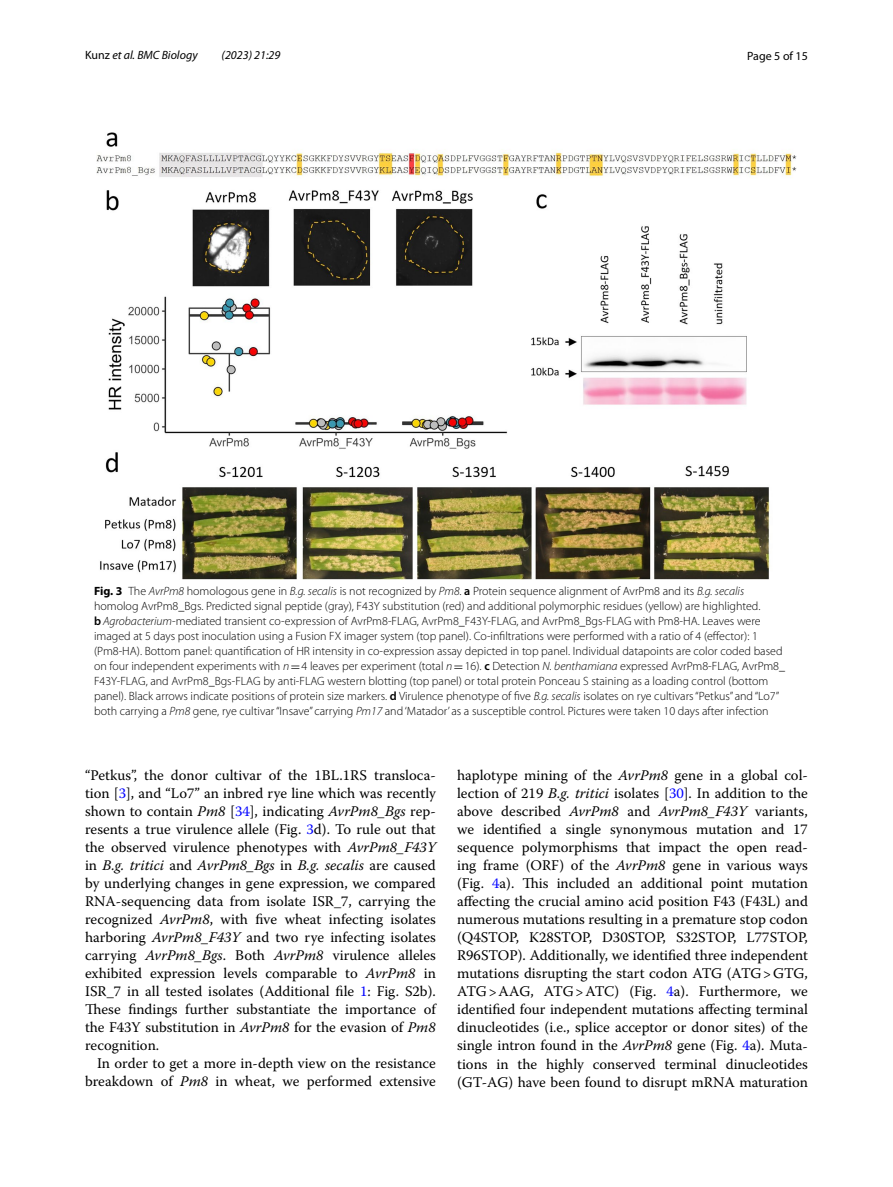
<style>
.page{position:relative;width:893px;height:1187px;background:#fff}
.page>*{position:absolute;margin:0;border:0;box-sizing:border-box;transform-origin:0 0}
.t1{font:14.7px/18px "Warnock Pro";color:#000;text-align:justify}
.t2{font:300 12px/15px "Myriad Pro";color:#000}
.t3{font:italic 12px "Myriad Pro";color:#000}
.t4{font:12px "Myriad Pro";color:#000}
.s1{font-style:normal}
.s2{font-weight:700}
.s3{font-style:italic}
.s4{font-weight:600}
.s5{font-family:"MTSY";font-weight:400}
.s6{color:#00f}
</style>
<div class="page">
<img style="left:96px;top:133px;width:701px;height:446px">
<p class="t3" style="left:85px;top:48px;width:114px"><span class="s1">Kunz</span> et al. BMC Biology</p>
<p class="t3" style="left:222px;top:48px;width:60px">(2023) 21:29</p>
<p class="t4" style="left:747px;top:48px;width:62px">Page 5 of 15</p>
<p class="t2" style="left:94px;top:583px;width:693px"><span class="s2">Fig. 3</span> The <span class="s3">AvrPm8</span> homologous gene in <span class="s3">B.g. secalis</span> is not recognized by <span class="s3">Pm8</span>. <span class="s4">a</span> Protein sequence alignment of AvrPm8 and its <span class="s3">B.g. secalis </span>homolog AvrPm8_Bgs. Predicted signal peptide (gray), F43Y substitution (red) and additional polymorphic residues (yellow) are highlighted.<br><span class="s4">b</span> <span class="s3">Agrobacterium</span>-mediated transient co-expression of AvrPm8-FLAG, AvrPm8_F43Y-FLAG, and AvrPm8_Bgs-FLAG with Pm8-HA. Leaves were imaged at 5 days post inoculation using a Fusion FX imager system (top panel). Co-infiltrations were performed with a ratio of 4 (effector): 1 (Pm8-HA). Bottom panel: quantification of HR intensity in co-expression assay depicted in top panel. Individual datapoints are color coded based on four independent experiments with <span class="s3">n</span><span class="s5">=</span>4 leaves per experiment (total <span class="s3">n</span><span class="s5">=</span>16). <span class="s4">c</span> Detection <span class="s3">N. benthamiana</span> expressed AvrPm8-FLAG, AvrPm8_ F43Y-FLAG, and AvrPm8_Bgs-FLAG by anti-FLAG western blotting (top panel) or total protein Ponceau S staining as a loading control (bottom panel). Black arrows indicate positions of protein size markers. <span class="s4">d</span> Virulence phenotype of five <span class="s3">B.g. secalis</span> isolates on rye cultivars “Petkus” and “Lo7” both carrying a <span class="s3">Pm8</span> gene, rye cultivar “Insave” carrying <span class="s3">Pm17</span> and ‘Matador’ as a susceptible control. Pictures were taken 10 days after infection</p>
<p class="t1" style="left:85px;top:766px;width:352px">“Petkus”, the donor cultivar of the 1BL.1RS transloca&shy;tion [<span class="s6">3</span>], and “Lo7” an inbred rye line which was recently shown to contain <span class="s3">Pm8</span> [<span class="s6">34</span>], indicating <span class="s3">AvrPm8_Bgs</span> rep&shy;resents a true virulence allele (Fig. <span class="s6">3</span>d). To rule out that the observed virulence phenotypes with <span class="s3">AvrPm8_F43Y </span>in <span class="s3">B.g. tritici</span> and <span class="s3">AvrPm8_Bgs</span> in <span class="s3">B.g. secalis</span> are caused by underlying changes in gene expression, we compared RNA-sequencing data from isolate ISR_7, carrying the recognized <span class="s3">AvrPm8</span>, with five wheat infecting isolates harboring <span class="s3">AvrPm8_F43Y</span> and two rye infecting isolates carrying <span class="s3">AvrPm8_Bgs</span>. Both <span class="s3">AvrPm8</span> virulence alleles exhibited expression levels comparable to <span class="s3">AvrPm8</span> in ISR_7 in all tested isolates (Additional file <span class="s6">1</span>: Fig. S2b).<br>These findings further substantiate the importance of the F43Y substitution in <span class="s3">AvrPm8</span> for the evasion of <span class="s3">Pm8 </span>recognition.</p>
<p class="t1" style="left:85px;top:1054px;width:352px;text-align:right">In order to get a more in-depth view on the resistance breakdown of <span class="s3">Pm8</span> in wheat, we performed extensive</p>
<p class="t1" style="left:457px;top:766px;width:352px">haplotype mining of the <span class="s3">AvrPm8</span> gene in a global col&shy;lection of 219 <span class="s3">B.g. tritici</span> isolates [<span class="s6">30</span>]. In addition to the above described <span class="s3">AvrPm8</span> and <span class="s3">AvrPm8_F43Y</span> variants, we identified a single synonymous mutation and 17 sequence polymorphisms that impact the open read&shy;ing frame (ORF) of the <span class="s3">AvrPm8</span> gene in various ways (Fig. <span class="s6">4</span>a). This included an additional point mutation affecting the crucial amino acid position F43 (F43L) and numerous mutations resulting in a premature stop codon (Q4STOP, K28STOP, D30STOP, S32STOP, L77STOP, R96STOP). Additionally, we identified three independent mutations disrupting the start codon ATG (ATG&gt;GTG, ATG&gt;AAG, ATG&gt;ATC) (Fig. <span class="s6">4</span>a). Furthermore, we identified four independent mutations affecting terminal dinucleotides (i.e., splice acceptor or donor sites) of the single intron found in the <span class="s3">AvrPm8</span> gene (Fig. <span class="s6">4</span>a). Muta&shy;tions in the highly conserved terminal dinucleotides (GT-AG) have been found to disrupt mRNA maturation</p>
</div>
